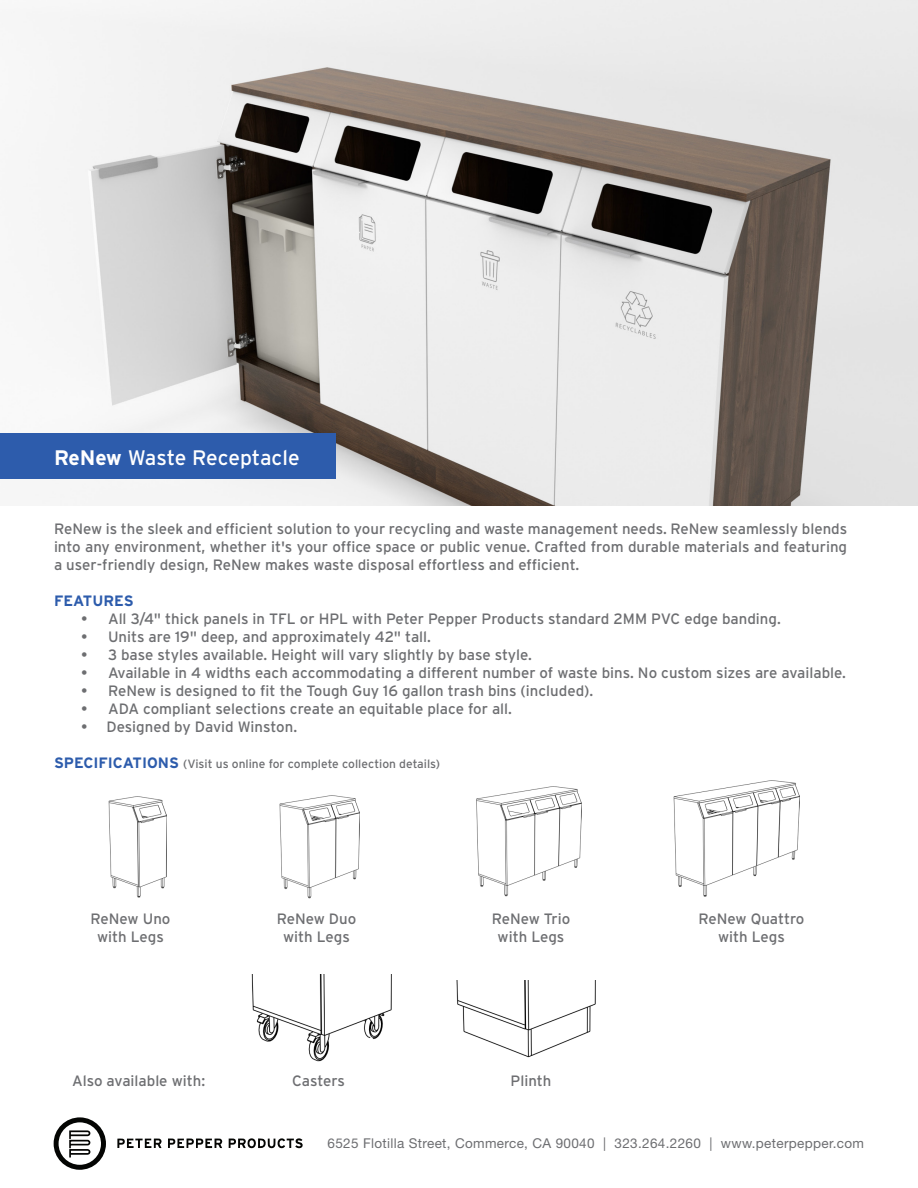
<style>
.page{position:relative;width:918px;height:1188px;background:#fff}
.page>*{position:absolute;margin:0;border:0;box-sizing:border-box;transform-origin:0 0}
.t1{font:21px "Interstate";letter-spacing:-.005em;color:#fff}
.t2{font:15px/18px "Interstate";color:#6d6e71;text-align:justify}
.t3{font:700 15px "Interstate";color:#2d5cac}
.t4{font:13.5px "Helvetica Neue LT Pro";letter-spacing:.025em;color:#6d6e71}
.t5{font:12px "Interstate";color:#6d6e71}
.s1{font-weight:700}
.s2{font-weight:700;font-size:15px;color:#2d5cac}
</style>
<div class="page">
<img style="left:0;top:0;width:918px;height:505px">
<div style="left:0;top:434px;width:335px;height:45px;background:#2d5cac"></div>
<svg style="left:168px;top:1139px;width:54px;height:9px"></svg>
<svg style="left:117px;top:1138px;width:45px;height:10px"></svg>
<svg style="left:229px;top:1138px;width:74px;height:11px"></svg>
<svg style="left:54px;top:1117px;width:52px;height:53px"></svg>
<img style="left:108px;top:796px;width:59px;height:102px">
<img style="left:279px;top:796px;width:81px;height:102px">
<img style="left:476px;top:786px;width:106px;height:111px">
<img style="left:673px;top:781px;width:127px;height:116px">
<img style="left:456px;top:980px;width:140px;height:78px">
<img style="left:251px;top:975px;width:141px;height:87px">
<p class="t1" style="left:54px;top:446px;width:247px"><span class="s1">ReNew</span> Waste Receptacle</p>
<p class="t2" style="left:54px;top:520px;width:795px">ReNew is the sleek and efficient solution to your recycling and waste management needs. ReNew seamlessly blends into any environment, whether it's your office space or public venue. Crafted from durable materials and featuring a user-friendly design, ReNew makes waste disposal effortless and efficient.</p>
<p class="t3" style="left:54px;top:592px;width:81px">FEATURES</p>
<p class="t2" style="left:81px;top:610px;width:701px">• All 3/4" thick panels in TFL or HPL with Peter Pepper Products standard 2MM PVC edge banding.</p>
<p class="t2" style="left:81px;top:628px;width:352px">• Units are 19" deep, and approximately 42" tall.</p>
<p class="t2" style="left:81px;top:646px;width:453px">• 3 base styles available. Height will vary slightly by base style.</p>
<p class="t2" style="left:81px;top:664px;width:766px">• Available in 4 widths each accommodating a different number of waste bins. No custom sizes are available.</p>
<p class="t2" style="left:81px;top:682px;width:514px">• ReNew is designed to fit the Tough Guy 16 gallon trash bins (included).</p>
<p class="t2" style="left:81px;top:700px;width:433px">• ADA compliant selections create an equitable place for all.</p>
<p class="t2" style="left:81px;top:718px;width:218px">• Designed by David Winston.</p>
<p class="t5" style="left:54px;top:757px;width:388px"><span class="s2">SPECIFICATIONS</span> (Visit us online for complete collection details)</p>
<p class="t2" style="left:91px;top:910px;width:81px">ReNew Uno</p>
<p class="t2" style="left:277px;top:910px;width:81px">ReNew Duo</p>
<p class="t2" style="left:492px;top:910px;width:80px">ReNew Trio</p>
<p class="t2" style="left:699px;top:910px;width:107px">ReNew Quattro</p>
<p class="t2" style="left:97px;top:928px;width:68px">with Legs</p>
<p class="t2" style="left:283px;top:928px;width:68px">with Legs</p>
<p class="t2" style="left:498px;top:928px;width:68px">with Legs</p>
<p class="t2" style="left:718px;top:928px;width:68px">with Legs</p>
<p class="t2" style="left:72px;top:1072px;width:135px">Also available with:</p>
<p class="t2" style="left:292px;top:1072px;width:54px">Casters</p>
<p class="t2" style="left:511px;top:1072px;width:42px">Plinth</p>
<p class="t4" style="left:328px;top:1135px;width:538px">6525 Flotilla Street, Commerce, CA 90040 | 323.264.2260 | www.peterpepper.com</p>
</div>
